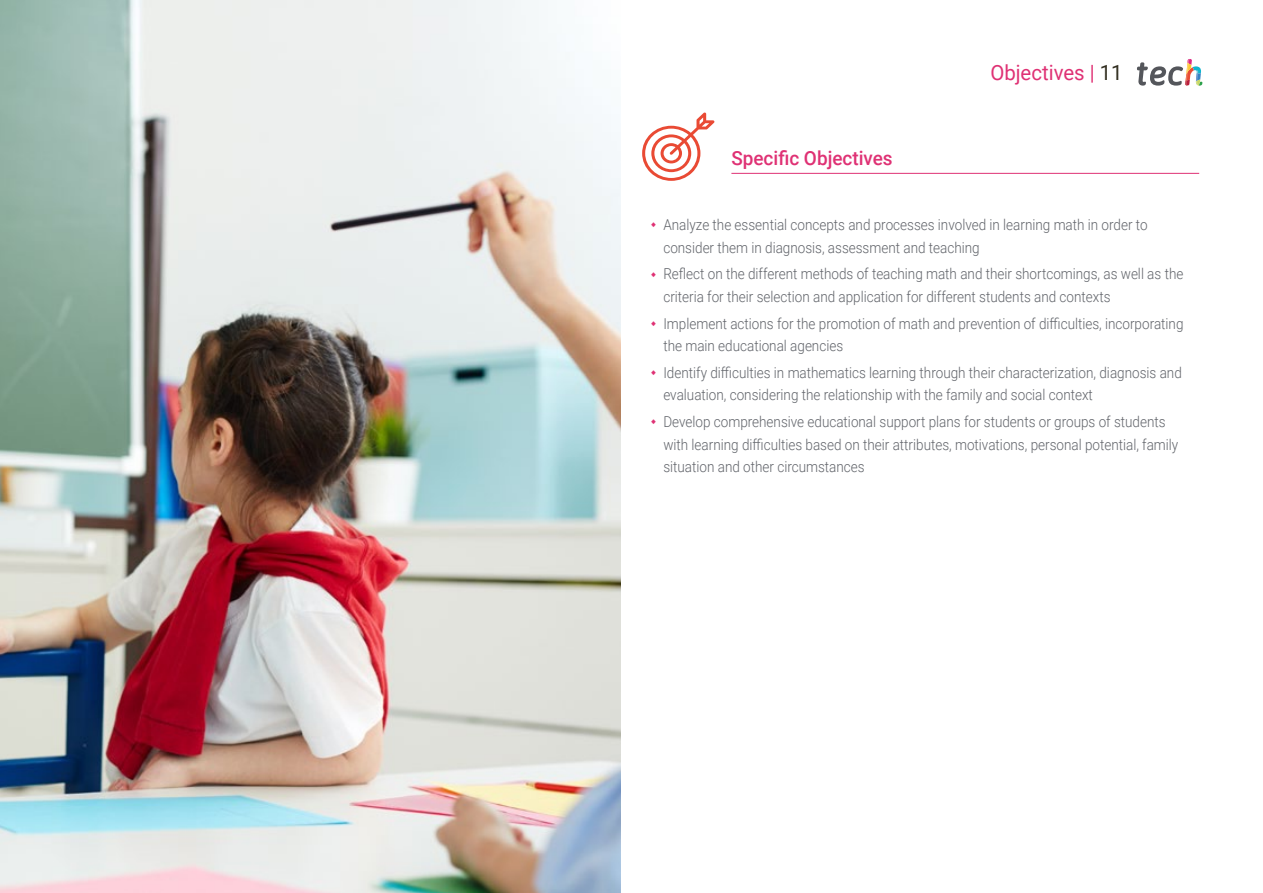
<style>
.page{position:relative;width:1263px;height:893px;background:#fff}
.page>*{position:absolute;margin:0;border:0;box-sizing:border-box;transform-origin:0 0}
.t1{font:21px "Roboto";color:#df3174}
.t2{font:500 19.5px "Roboto";color:#df3174}
.t3{font:300 15px/22.5px "Roboto";color:#61646a;scale:.9 1}
.s1{color:#312e20}
</style>
<div class="page">
<img style="left:0;top:0;width:621px;height:893px">
<hr style="left:731px;top:173px;width:468px;height:1px;background:#df3174">
<svg style="left:1137px;top:59px;width:65px;height:27px"></svg>
<svg style="left:642px;top:112px;width:72px;height:69px"></svg>
<h2 class="t2" style="left:731px;top:144px;width:163px">Specific Objectives</h2>
<h1 class="t1" style="left:990px;top:57px;width:134px">Objectives | <span class="s1">11</span></h1>
<p class="t3" style="left:663px;top:213px;width:540px">Analyze the essential concepts and processes involved in learning math in order to consider them in diagnosis, assessment and teaching</p>
<p class="t3" style="left:663px;top:262px;width:579px">Reflect on the different methods of teaching math and their shortcomings, as well as the criteria for their selection and application for different students and contexts</p>
<p class="t3" style="left:663px;top:311px;width:579px">Implement actions for the promotion of math and prevention of difficulties, incorporating the main educational agencies</p>
<p class="t3" style="left:663px;top:361px;width:577px">Identify difficulties in mathematics learning through their characterization, diagnosis and evaluation, considering the relationship with the family and social context</p>
<p class="t3" style="left:663px;top:410px;width:574px">Develop comprehensive educational support plans for students or groups of students with learning difficulties based on their attributes, motivations, personal potential, family situation and other circumstances</p>
</div>
